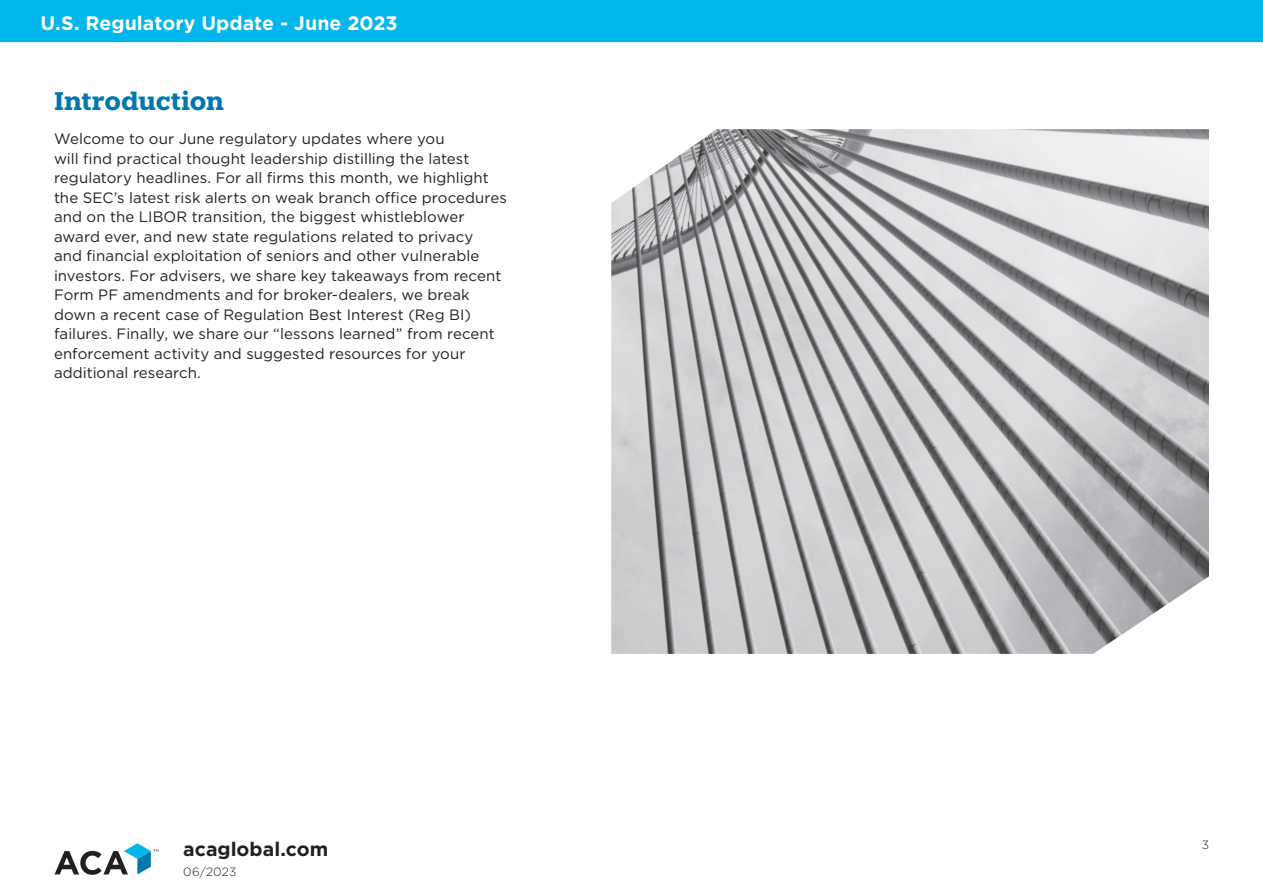
<style>
.page{position:relative;width:1263px;height:893px;background:#fff}
.page>*{position:absolute;margin:0;border:0;box-sizing:border-box;transform-origin:0 0}
.t1{font:700 25.5px "Knile";letter-spacing:-.005em;color:#0077ae}
.t2{font:700 19.5px "Gotham";letter-spacing:.005em;color:#fff}
.t3{font:700 19.5px "Gotham";color:#231f20}
.Bullets_10_13{font:15px/19.5px "Gotham";letter-spacing:.005em;color:#231f20}
.t4{font:300 12px "Gotham";letter-spacing:.015em;color:#231f20}
</style>
<div class="page">
<div style="left:0;top:0;width:1263px;height:42px;background:#00b6ed"></div>
<svg style="left:55px;top:843px;width:103px;height:32px"></svg>
<img style="left:611px;top:129px;width:598px;height:525px">
<h2 class="t2" style="left:40px;top:10px;width:359px">U.S. Regulatory Update - June 2023</h2>
<p class="t1" style="left:54px;top:84px;width:172px">Introduction</p>
<p class="Bullets_10_13" style="left:54px;top:129px;width:454px">Welcome to our June regulatory updates where you<br>will find practical thought leadership distilling the latest regulatory headlines. For all firms this month, we highlight the SEC’s latest risk alerts on weak branch office procedures and on the LIBOR transition, the biggest whistleblower award ever, and new state regulations related to privacy<br>and financial exploitation of seniors and other vulnerable investors. For advisers, we share key takeaways from recent Form PF amendments and for broker-dealers, we break down a recent case of Regulation Best Interest (Reg BI) failures. Finally, we share our “lessons learned” from recent enforcement activity and suggested resources for your additional research.</p>
<h2 class="t3" style="left:183px;top:836px;width:147px">acaglobal.com</h2>
<p class="t4" style="left:183px;top:864px;width:55px">06/2023</p>
<p class="t4" style="left:1202px;top:837px;width:9px">3</p>
</div>
